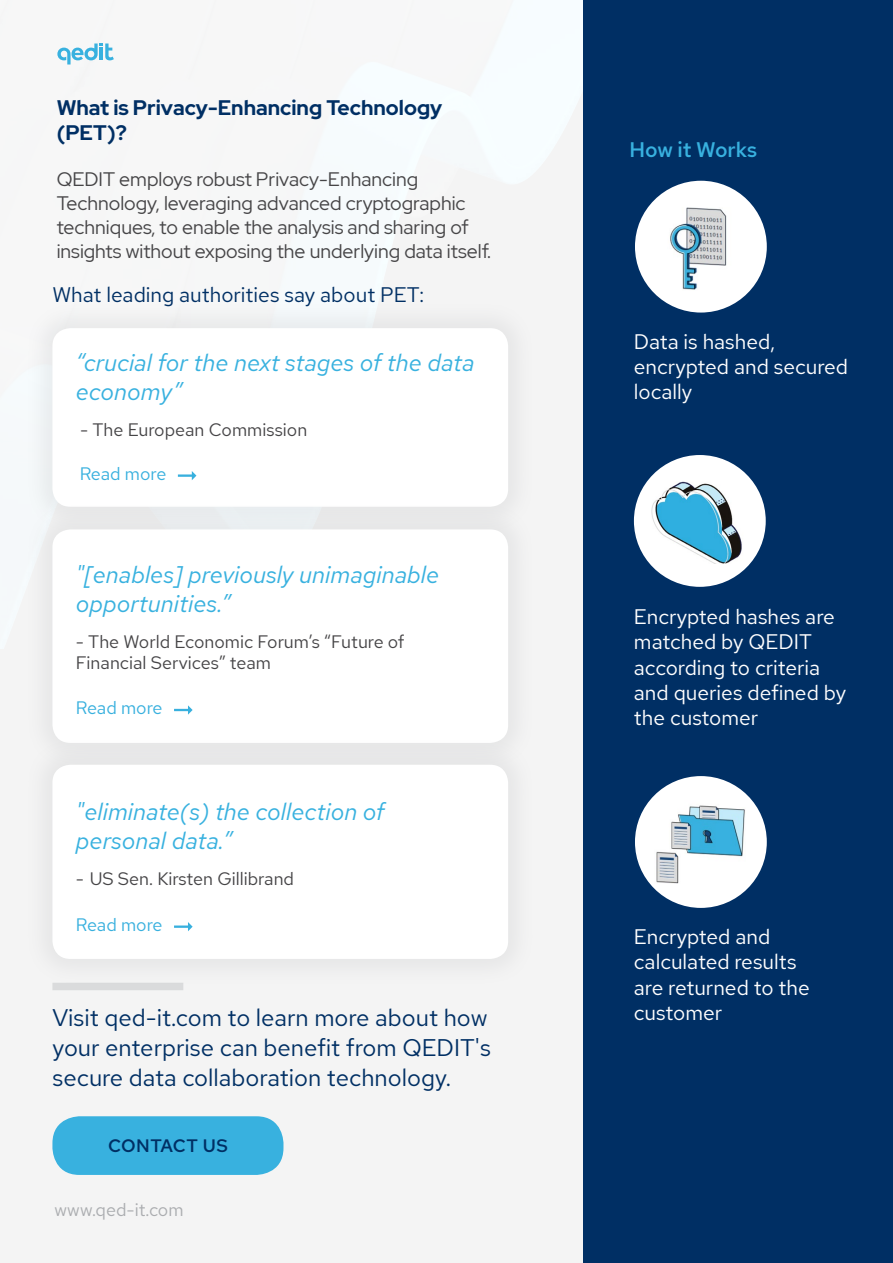
<style>
.page{position:relative;width:893px;height:1263px;background:#fff}
.page>*{position:absolute;margin:0;border:0;box-sizing:border-box;transform-origin:0 0}
.t1{font:italic 24px/28.8px "Red Hat Text";color:#38b1df}
.t2{font:24px/30px "Red Hat Text";color:#002f64}
.t3{font:21px/25.2px "Red Hat Text";color:#fff}
.t4{font:700 21px/25.2px "Red Hat Display";color:#002f64}
.t5{font:21px "Red Hat Text";color:#002f64}
.t6{font:500 21px "Red Hat Text";color:#38b1df}
.t7{font:19.5px/24px "Red Hat Display";color:#464547}
.t8{font:18px/21.6px "Red Hat Text";color:#464547}
.t9{font:18px "Red Hat Text";letter-spacing:-.005em;color:#38b0de}
.t10{font:18px "Red Hat Text";color:#abadb0}
.t11{font:500 18px "Red Hat Text";letter-spacing:.025em;color:#002f64}
</style>
<div class="page">
<div style="left:0;top:0;width:584px;height:1263px;background:#f4f4f4"></div>
<img style="left:343px;top:0;width:241px;height:648px">
<div style="left:584px;top:0;width:309px;height:1263px;background:#002f64"></div>
<div style="left:635px;top:181px;width:132px;height:132px;background:#fff;border-radius:50%"></div>
<img style="left:670px;top:207px;width:57px;height:83px">
<div style="left:634px;top:455px;width:132px;height:132px;background:#fff;border-radius:50%"></div>
<img style="left:652px;top:482px;width:90px;height:81px">
<div style="left:635px;top:776px;width:132px;height:132px;background:#fff;border-radius:50%"></div>
<img style="left:656px;top:805px;width:89px;height:78px">
<div style="left:26px;top:301px;width:509px;height:233px;background:#f1f2f2"></div>
<div style="left:52px;top:328px;width:456px;height:179px;background:#fff;border-radius:18px"></div>
<div style="left:26px;top:502px;width:509px;height:268px;background:#a9abae;opacity:.18"></div>
<div style="left:52px;top:529px;width:456px;height:214px;background:#fff;border-radius:18px"></div>
<div style="left:52px;top:1116px;width:231px;height:59px;background:#38b1df;border-radius:27px"></div>
<div style="left:52px;top:983px;width:131px;height:7px;background:#dadbdc"></div>
<svg style="left:57px;top:43px;width:57px;height:22px"></svg>
<svg style="left:174px;top:705px;width:19px;height:10px"></svg>
<svg style="left:178px;top:471px;width:18px;height:9px"></svg>
<div style="left:26px;top:738px;width:509px;height:248px;background:#ededed"></div>
<div style="left:52px;top:765px;width:456px;height:194px;background:#fff;border-radius:18px"></div>
<svg style="left:174px;top:922px;width:19px;height:9px"></svg>
<p class="t4" style="left:57px;top:95px;width:387px">What is Privacy-Enhancing Technology (PET ?(</p>
<p class="t7" style="left:57px;top:167px;width:436px">QEDIT employs robust Privacy-Enhancing Technology, leveraging advanced cryptographic techniques to, enable the analysis and sharing of insights without exposing the underlying data itself.</p>
<p class="t5" style="left:52px;top:281px;width:373px">What leading authorities say about PET:</p>
<p class="t1" style="left:76px;top:348px;width:400px">“crucial for the next stages of the data economy“</p>
<p class="t8" style="left:80px;top:418px;width:229px">- The European Commission</p>
<p class="t9" style="left:80px;top:462px;width:88px">Read more</p>
<p class="t1" style="left:76px;top:559px;width:365px">"[enables] previously unimaginable opportunities “.</p>
<p class="t8" style="left:76px;top:630px;width:330px">- The World Economic Forum s’ “Future of<br>Financial Services” team</p>
<p class="t9" style="left:76px;top:696px;width:88px">Read more</p>
<p class="t1" style="left:76px;top:797px;width:310px">"eliminate s( ) the collection of personal data “.</p>
<p class="t8" style="left:76px;top:868px;width:220px">- US Sen. Kirsten Gillibrand</p>
<p class="t9" style="left:76px;top:913px;width:88px">Read more</p>
<p class="t2" style="left:52px;top:1002px;width:440px">Visit qed-it.com to learn more about how your enterprise can benefit from QEDIT s' secure data collaboration technology.</p>
<p class="t11" style="left:108px;top:1133px;width:121px">CONTACT US</p>
<p class="t10" style="left:55px;top:1198px;width:131px">www.qed-it.com</p>
<p class="t6" style="left:629px;top:136px;width:129px">How it Works</p>
<p class="t3" style="left:634px;top:328px;width:216px">Data is hashed, encrypted and secured locally</p>
<p class="t3" style="left:634px;top:604px;width:214px">Encrypted hashes are matched by QEDIT according to criteria and queries defined by the customer</p>
<p class="t3" style="left:634px;top:924px;width:177px">Encrypted and calculated results are returned to the customer</p>
</div>
